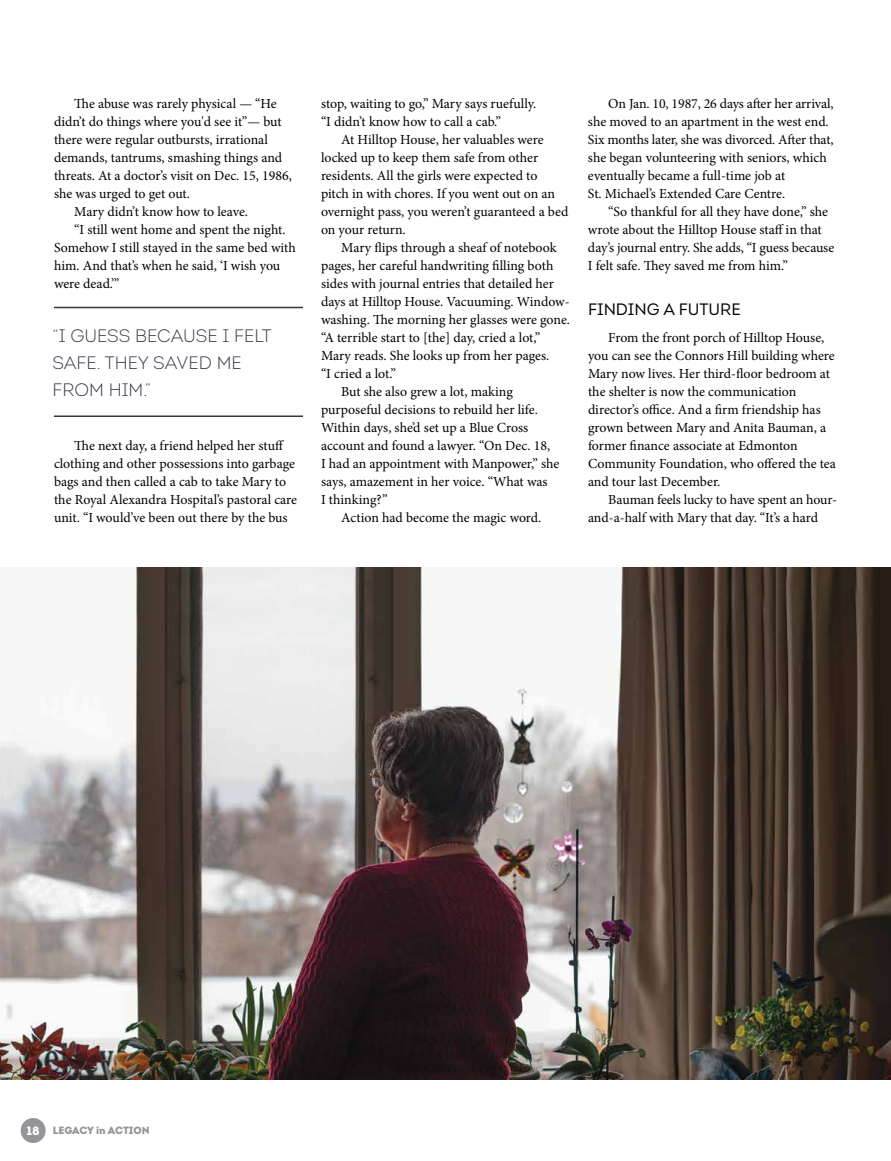
<style>
.page{position:relative;width:891px;height:1161px;background:#fff}
.page>*{position:absolute;margin:0;border:0;box-sizing:border-box;transform-origin:0 0}
.t1{font:300 18px/27px "Intro";color:#33354a}
.t2{font:16.5px "Intro Regular Caps";color:#000}
.t3{font:13.8px/18px "Minion Pro";letter-spacing:-.005em;color:#000}
.t4{font:900 10.5px "Intro";letter-spacing:-.01em;color:#939598}
.s1{font-size:12px;color:#fff}
</style>
<div class="page">
<img style="left:0;top:567px;width:891px;height:513px">
<hr style="left:54px;top:307px;width:249px;height:1px;background:#33354a">
<hr style="left:54px;top:416px;width:249px;height:1px;background:#33354a">
<div style="left:21px;top:1118px;width:25px;height:25px;background:#939598;border-radius:50%"></div>
<p class="t3" style="left:74px;top:95px;width:204px">The abuse was rarely physical — “He</p>
<p class="t3" style="left:54px;top:113px;width:229px">didn’t do things where you'd see it”— but</p>
<p class="t3" style="left:54px;top:131px;width:215px">there were regular outbursts, irrational</p>
<p class="t3" style="left:54px;top:149px;width:230px">demands, tantrums, smashing things and</p>
<p class="t3" style="left:54px;top:167px;width:240px">threats. At a doctor’s visit on Dec. 15, 1986,</p>
<p class="t3" style="left:54px;top:185px;width:138px">she was urged to get out.</p>
<p class="t3" style="left:74px;top:203px;width:175px">Mary didn’t know how to leave.</p>
<p class="t3" style="left:74px;top:221px;width:213px">“I still went home and spent the night.</p>
<p class="t3" style="left:54px;top:239px;width:243px">Somehow I still stayed in the same bed with</p>
<p class="t3" style="left:54px;top:257px;width:228px">him. And that’s when he said, ‘I wish you</p>
<p class="t3" style="left:54px;top:275px;width:67px">were dead.’”</p>
<h1 class="t1" style="left:52px;top:322px;width:221px">“I GUESS BECAUSE I FELT<br>SAFE. THEY SAVED ME<br>FROM HIM.”</h1>
<p class="t3" style="left:54px;top:437px;width:245px;text-indent:20px">The next day, a friend helped her stuff clothing and other possessions into garbage bags and then called a cab to take Mary to the Royal Alexandra Hospital’s pastoral care unit. “I would’ve been out there by the bus</p>
<p class="t3" style="left:321px;top:95px;width:217px">stop, waiting to go,” Mary says ruefully. “I didn’t know how to call a cab.”</p>
<p class="t3" style="left:321px;top:131px;width:249px;text-indent:20px">At Hilltop House, her valuables were locked up to keep them safe from other residents. All the girls were expected to pitch in with chores. If you went out on an overnight pass, you weren’t guaranteed a bed on your return.</p>
<p class="t3" style="left:341px;top:239px;width:217px">Mary flips through a sheaf of notebook</p>
<p class="t3" style="left:321px;top:257px;width:234px">pages, her careful handwriting filling both</p>
<p class="t3" style="left:321px;top:275px;width:234px">sides with journal entries that detailed her</p>
<p class="t3" style="left:321px;top:293px;width:250px">days at Hilltop House. Vacuuming. Window-</p>
<p class="t3" style="left:321px;top:311px;width:250px">washing. The morning her glasses were gone.</p>
<p class="t3" style="left:321px;top:329px;width:221px">“A terrible start to [the] day, cried a lot,”</p>
<p class="t3" style="left:321px;top:347px;width:230px">Mary reads. She looks up from her pages.</p>
<p class="t3" style="left:321px;top:365px;width:77px">“I cried a lot.”</p>
<p class="t3" style="left:341px;top:383px;width:173px">But she also grew a lot, making</p>
<p class="t3" style="left:321px;top:401px;width:218px">purposeful decisions to rebuild her life.</p>
<p class="t3" style="left:321px;top:419px;width:209px">Within days, she’d set up a Blue Cross</p>
<p class="t3" style="left:321px;top:437px;width:231px">account and found a lawyer. “On Dec. 18,</p>
<p class="t3" style="left:321px;top:455px;width:240px">I had an appointment with Manpower,” she</p>
<p class="t3" style="left:321px;top:473px;width:228px">says, amazement in her voice. “What was</p>
<p class="t3" style="left:321px;top:491px;width:68px">I thinking?”</p>
<p class="t3" style="left:341px;top:509px;width:202px">Action had become the magic word.</p>
<p class="t3" style="left:588px;top:95px;width:247px;text-indent:20px">On Jan. 10, 1987, 26 days after her arrival, she moved to an apartment in the west end.<br>Six months later, she was divorced. After that, she began volunteering with seniors, which eventually became a full-time job at<br>St. Michael’s Extended Care Centre.</p>
<p class="t3" style="left:588px;top:203px;width:248px;text-indent:20px">“So thankful for all they have done,” she wrote about the Hilltop House staff in that day’s journal entry. She adds, “I guess because I felt safe. They saved me from him.”</p>
<p class="t2" style="left:588px;top:299px;width:154px">FINDING A FUTURE</p>
<p class="t3" style="left:588px;top:329px;width:250px;text-indent:20px">From the front porch of Hilltop House, you can see the Connors Hill building where Mary now lives. Her third-floor bedroom at the shelter is now the communication director’s office. And a firm friendship has grown between Mary and Anita Bauman, a former finance associate at Edmonton Community Foundation, who offered the tea and tour last December.</p>
<p class="t3" style="left:588px;top:491px;width:251px;text-indent:20px">Bauman feels lucky to have spent an hour&shy;and-a-half with Mary that day. “It’s a hard</p>
<p class="t4" style="left:26px;top:1123px;width:125px"><span class="s1">18</span> LEGACY in ACTION</p>
</div>
